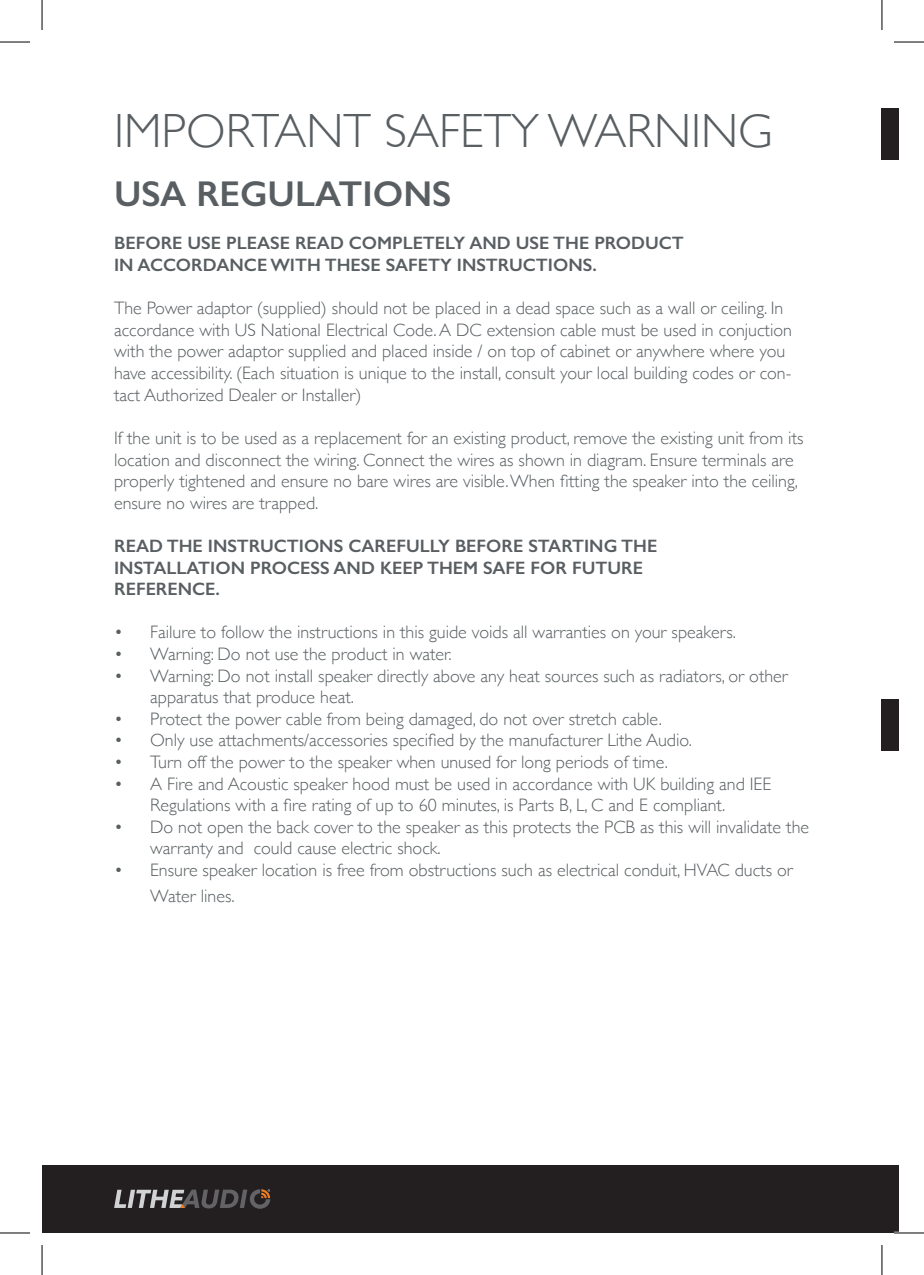
<style>
.page{position:relative;width:924px;height:1275px;background:#fff}
.page>*{position:absolute;margin:0;border:0;box-sizing:border-box;transform-origin:0 0}
.t1{font:300 48px "Gill Sans";color:#585e61}
.t2{font:600 36px "Gill Sans";color:#585e61}
.t3{font:300 18px/21.6px "Gill Sans";color:#585e61}
.t4{font:600 18px/21.6px "Gill Sans";color:#585e61}
</style>
<div class="page">
<div style="left:42px;top:1165px;width:856px;height:68px;background:#231f20"></div>
<div style="left:881px;top:108px;width:17px;height:52px;background:#231f20"></div>
<div style="left:881px;top:699px;width:17px;height:51px;background:#231f20"></div>
<svg style="left:114px;top:1189px;width:156px;height:19px"></svg>
<hr style="left:893px;top:1231px;width:30px;height:3px;background:#fff">
<hr style="left:0;top:42px;width:30px;height:1px;background:#000">
<hr style="left:893px;top:42px;width:30px;height:1px;background:#000">
<hr style="left:0;top:1232px;width:30px;height:1px;background:#000">
<hr style="left:893px;top:1232px;width:30px;height:1px;background:#000">
<hr style="left:42px;top:0;width:1px;height:30px;background:#000">
<hr style="left:42px;top:1245px;width:1px;height:30px;background:#000">
<hr style="left:881px;top:0;width:1px;height:30px;background:#000">
<hr style="left:881px;top:1245px;width:1px;height:30px;background:#000">
<h1 class="t1" style="left:114px;top:94px;width:659px">IMPORTANT SAFETY WARNING</h1>
<h2 class="t2" style="left:114px;top:172px;width:338px">USA REGULATIONS</h2>
<p class="t4" style="left:114px;top:232px;width:571px">BEFORE USE PLEASE READ COMPLETELY AND USE THE PRODUCT<br>IN ACCORDANCE WITH THESE SAFETY INSTRUCTIONS.</p>
<p class="t3" style="left:114px;top:297px;width:679px">The Power adaptor (supplied) should not be placed in a dead space such as a wall or ceiling. In accordance with US National Electrical Code. A DC extension cable must be used in conjuction with the power adaptor supplied and placed inside / on top of cabinet or anywhere where you have accessibility. (Each situation is unique to the install, consult your local building codes or con&shy;tact Authorized Dealer or Installer)</p>
<p class="t3" style="left:114px;top:426px;width:690px">If the unit is to be used as a replacement for an existing product, remove the existing unit from its location and disconnect the wiring. Connect the wires as shown in diagram. Ensure terminals are properly tightened and ensure no bare wires are visible. When fitting the speaker into the ceiling, ensure no wires are trapped.</p>
<p class="t4" style="left:114px;top:535px;width:544px">READ THE INSTRUCTIONS CAREFULLY BEFORE STARTING THE<br>INSTALLATION PROCESS AND KEEP THEM SAFE FOR FUTURE<br>REFERENCE.</p>
<p class="t3" style="left:114px;top:621px;width:623px">• Failure to follow the instructions in this guide voids all warranties on your speakers.</p>
<p class="t3" style="left:114px;top:642px;width:339px">• Warning: Do not use the product in water.</p>
<p class="t3" style="left:150px;top:664px;width:639px;text-indent:-36px">• Warning: Do not install speaker directly above any heat sources such as radiators, or other apparatus that produce heat.</p>
<p class="t3" style="left:114px;top:707px;width:549px">• Protect the power cable from being damaged, do not over stretch cable.</p>
<p class="t3" style="left:114px;top:729px;width:579px">• Only use attachments/accessories specified by the manufacturer Lithe Audio.</p>
<p class="t3" style="left:114px;top:750px;width:555px">• Turn off the power to the speaker when unused for long periods of time.</p>
<p class="t3" style="left:114px;top:772px;width:658px;text-align:center">• A Fire and Acoustic speaker hood must be used in accordance with UK building and IEE<br>Regulations with a fire rating of up to 60 minutes, is Parts B, L, C and E compliant.</p>
<p class="t3" style="left:150px;top:815px;width:660px;text-indent:-36px">• Do not open the back cover to the speaker as this protects the PCB as this will invalidate the warranty and could cause electric shock.</p>
<p class="t3" style="left:150px;top:856px;width:644px;line-height:26.4px;text-indent:-36px">• Ensure speaker location is free from obstructions such as electrical conduit, HVAC ducts or<br>Water lines.</p>
</div>
